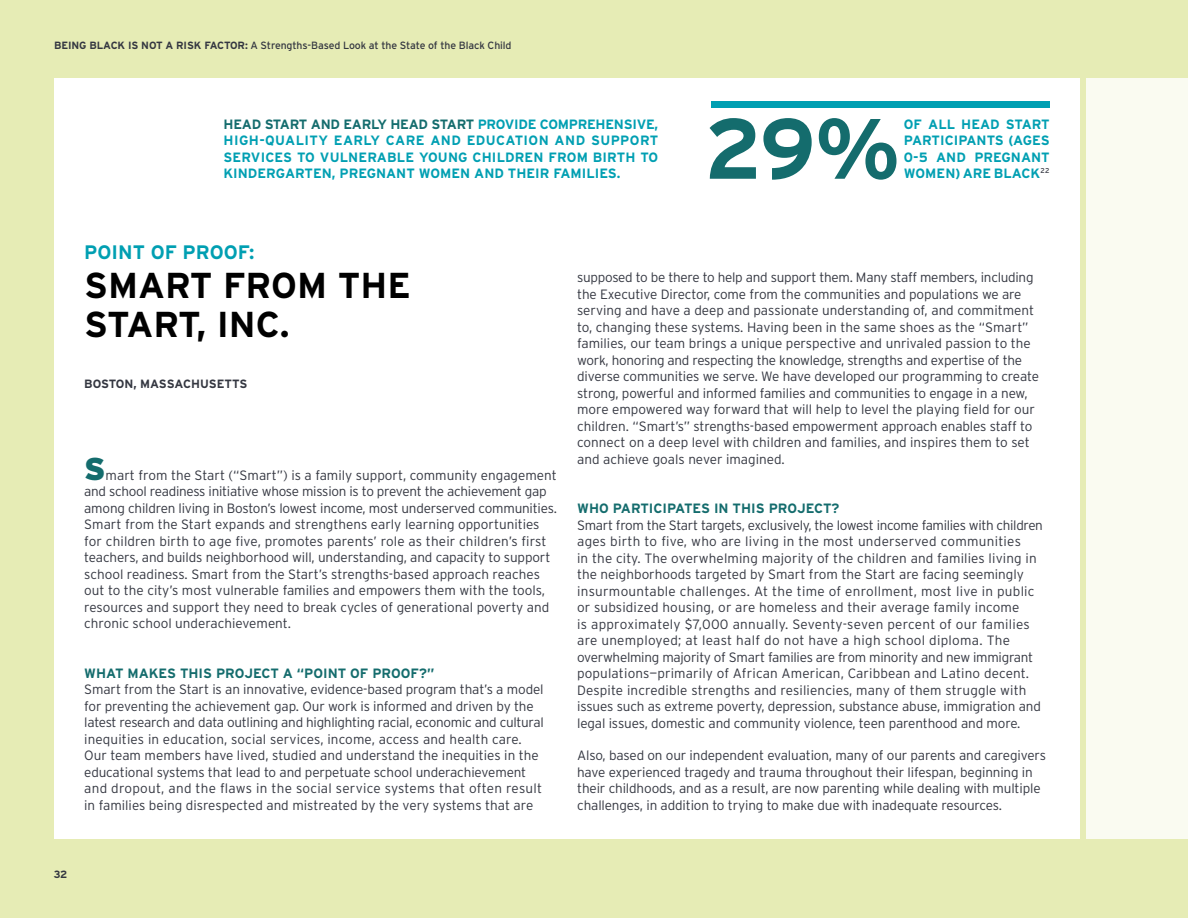
<style>
.page{position:relative;width:1188px;height:918px;background:#e6ecb5}
.page>*{position:absolute;margin:0;border:0;box-sizing:border-box;transform-origin:0 0}
.t1{font:700 36px/39px "Interstate";color:#000}
.t2{font:900 31.5px "Interstate";color:#146c6d}
.t3{font:700 19.5px "Interstate";color:#009fb2}
.t4{font:300 13.5px/16.5px "Interstate";letter-spacing:-.01em;color:#343741}
.t5{font:700 13.5px/16.5px "Interstate";letter-spacing:.03em;color:#009fb2}
.t6{font:700 13.5px "Interstate";color:#146c6d}
.t7{font:700 13.5px/16.5px "Interstate";color:#009fb2}
.t8{font:700 12px "Interstate";color:#343741}
.t9{font:10.5px "Interstate";letter-spacing:-.01em;color:#343741}
.t10{font:700 10.5px "Interstate";color:#343741}
.s1{font-weight:700}
.s2{color:#146c6d}
</style>
<div class="page">
<div style="left:54px;top:78px;width:1026px;height:761px;background:#fff"></div>
<div style="left:1087px;top:78px;width:101px;height:761px;background:#fafbf1"></div>
<svg style="left:710px;top:118px;width:186px;height:62px"></svg>
<div style="left:712px;top:101px;width:338px;height:7px;background:#009fb2"></div>
<p class="t9" style="left:54px;top:39px;width:459px"><span class="s1">BEING BLACK IS NOT A RISK FACTOR:</span> A Strengths-Based Look at the State of the Black Child</p>
<p class="t5" style="left:224px;top:116px;width:436px"><span class="s2">H EAD START AND EARLY H EAD START</span> PROVIDE COMPREHENSIVE, HIGH-QUALITY EARLY CARE AND EDUCATION AND SUPPORT SERVICES TO VULNERABLE YOUNG CHILDREN FROM BIRTH TO KINDERGARTEN, PREGNANT WOMEN AND THEIR FAMILIES.</p>
<p class="t7" style="left:904px;top:116px;width:147px">OF ALL H EAD START<br>PARTICIPANTS (AGES<br>0-5 AND PREGNANT<br>WOMEN) ARE BLACK<sup>22</sup></p>
<h3 class="t3" style="left:84px;top:241px;width:26px">POIN</h3>
<h3 class="t3" style="left:133px;top:241px;width:78px">T OF PROOF</h3>
<h3 class="t3" style="left:249px;top:241px;width:7px">:</h3>
<h1 class="t1" style="left:84px;top:265px;width:328px">SMART FROM THE<br>START, I NC.</h1>
<p class="t8" style="left:84px;top:377px;width:149px">BOSTON, MASSACHUSETTS</p>
<h2 class="t2" style="left:84px;top:451px;width:23px">S</h2>
<p class="t4" style="left:84px;top:467px;width:474px;text-indent:21px">mart from the Start (“Smart”) is a family support, community engagement and school readiness initiative whose mission is to prevent the achievement gap among children living in Boston’s lowest income, most underserved communities.<br>Smart from the Start expands and strengthens early learning opportunities for children birth to age five, promotes parents’ role as their children’s first teachers, and builds neighborhood will, understanding, and capacity to support school readiness. Smart from the Start’s strengths-based approach reaches out to the city’s most vulnerable families and empowers them with the tools, resources and support they need to break cycles of generational poverty and chronic school underachievement.</p>
<p class="t6" style="left:84px;top:665px;width:352px">WHAT MAKES THIS PROJ ECT A “POINT OF PROOF?”</p>
<p class="t4" style="left:84px;top:681px;width:461px">Smart from the Start is an innovative, evidence-based program that’s a model for preventing the achievement gap. Our work is informed and driven by the latest research and data outlining and highlighting racial, economic and cultural inequities in education, social services, income, access and health care.<br>Our team members have lived, studied and understand the inequities in the educational systems that lead to and perpetuate school underachievement and dropout, and the flaws in the social service systems that often result in families being disrespected and mistreated by the very systems that are</p>
<p class="t4" style="left:577px;top:269px;width:463px">supposed to be there to help and support them. Many staff members, including the Executive Director, come from the communities and populations we are serving and have a deep and passionate understanding of, and commitment to, changing these systems. Having been in the same shoes as the “Smart” families, our team brings a unique perspective and unrivaled passion to the work, honoring and respecting the knowledge, strengths and expertise of the diverse communities we serve. We have developed our programming to create strong, powerful and informed families and communities to engage in a new, more empowered way forward that will help to level the playing field for our children. “Smart’s” strengths-based empowerment approach enables staff to connect on a deep level with children and families, and inspires them to set and achieve goals never imagined.</p>
<p class="t6" style="left:577px;top:501px;width:264px">WHO PARTICIPATES IN THIS PROJ ECT?</p>
<p class="t4" style="left:577px;top:516px;width:467px">Smart from the Start targets, exclusively, the lowest income families with children ages birth to five, who are living in the most underserved communities<br>in the city. The overwhelming majority of the children and families living in the neighborhoods targeted by Smart from the Start are facing seemingly insurmountable challenges. At the time of enrollment, most live in public or subsidized housing, or are homeless and their average family income<br>is approximately $7,000 annually. Seventy-seven percent of our families are unemployed; at least half do not have a high school diploma. The overwhelming majority of Smart families are from minority and new immigrant populations—primarily of African American, Caribbean and Latino decent.<br>Despite incredible strengths and resiliencies, many of them struggle with issues such as extreme poverty, depression, substance abuse, immigration and legal issues, domestic and community violence, teen parenthood and more.</p>
<p class="t4" style="left:577px;top:747px;width:470px">Also, based on our independent evaluation, many of our parents and caregivers have experienced tragedy and trauma throughout their lifespan, beginning in their childhoods, and as a result, are now parenting while dealing with multiple challenges, in addition to trying to make due with inadequate resources.</p>
<p class="t10" style="left:54px;top:868px;width:15px">32</p>
</div>
